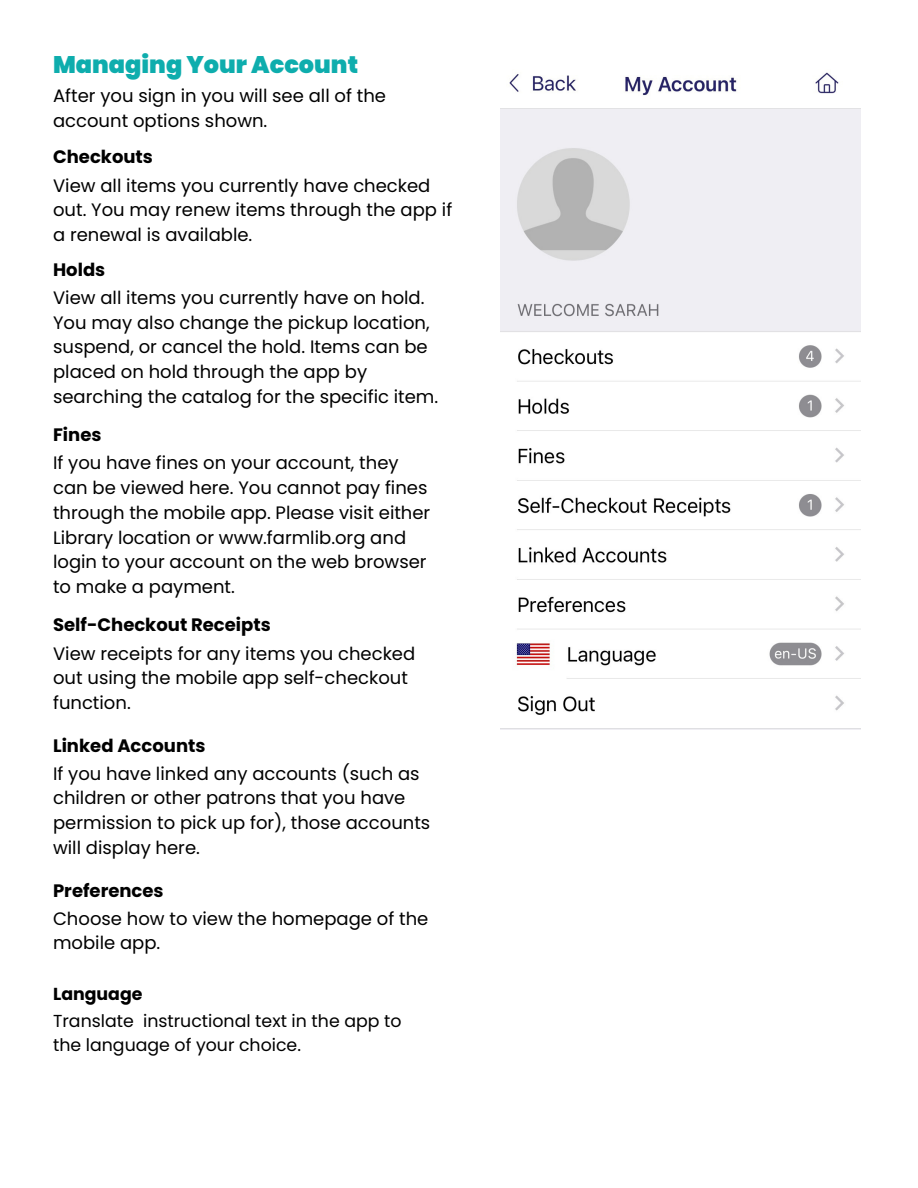
<style>
.page{position:relative;width:918px;height:1188px;background:#fff}
.page>*{position:absolute;margin:0;border:0;box-sizing:border-box;transform-origin:0 0}
.t1{font:900 24px "Poppins";color:#0eadad}
.t2{font:18px/24.8px "Poppins";color:#000}
.t3{font:700 18px "Poppins";color:#000}
.t4{font:17.4px/23.9px "Poppins";color:#000}
.t5{font:700 17.4px "Poppins";color:#000}
</style>
<div class="page">
<img style="left:501px;top:72px;width:360px;height:658px">
<p class="t1" style="left:53px;top:47px;width:307px">Managing Your Account</p>
<p class="t2" style="left:53px;top:84px;width:335px">After you sign in you will see all of the account options shown.</p>
<p class="t3" style="left:53px;top:144px;width:101px">Checkouts</p>
<p class="t2" style="left:53px;top:173px;width:401px">View all items you currently have checked out. You may renew items through the app if a renewal is available.</p>
<p class="t3" style="left:53px;top:257px;width:54px">Holds</p>
<p class="t2" style="left:53px;top:285px;width:387px">View all items you currently have on hold.<br>You may also change the pickup location, suspend, or cancel the hold. Items can be placed on hold through the app by searching the catalog for the specific item.</p>
<p class="t3" style="left:53px;top:422px;width:50px">Fines</p>
<p class="t2" style="left:53px;top:451px;width:379px">If you have fines on your account, they can be viewed here. You cannot pay fines through the mobile app. Please visit either Library location or www.farmlib.org and login to your account on the web browser to make a payment.</p>
<p class="t3" style="left:53px;top:613px;width:219px">Self-Checkout Receipts</p>
<p class="t2" style="left:53px;top:641px;width:364px">View receipts for any items you checked out using the mobile app self-checkout function.</p>
<p class="t3" style="left:53px;top:733px;width:154px">Linked Accounts</p>
<p class="t2" style="left:53px;top:761px;width:379px">If you have linked any accounts (such as children or other patrons that you have permission to pick up for), those accounts will display here.</p>
<p class="t3" style="left:53px;top:878px;width:112px">Preferences</p>
<p class="t2" style="left:53px;top:906px;width:377px">Choose how to view the homepage of the mobile app.</p>
<p class="t5" style="left:53px;top:982px;width:91px">Language</p>
<p class="t4" style="left:53px;top:1009px;width:350px">Translate instructional text in the app to the language of your choice.</p>
</div>
